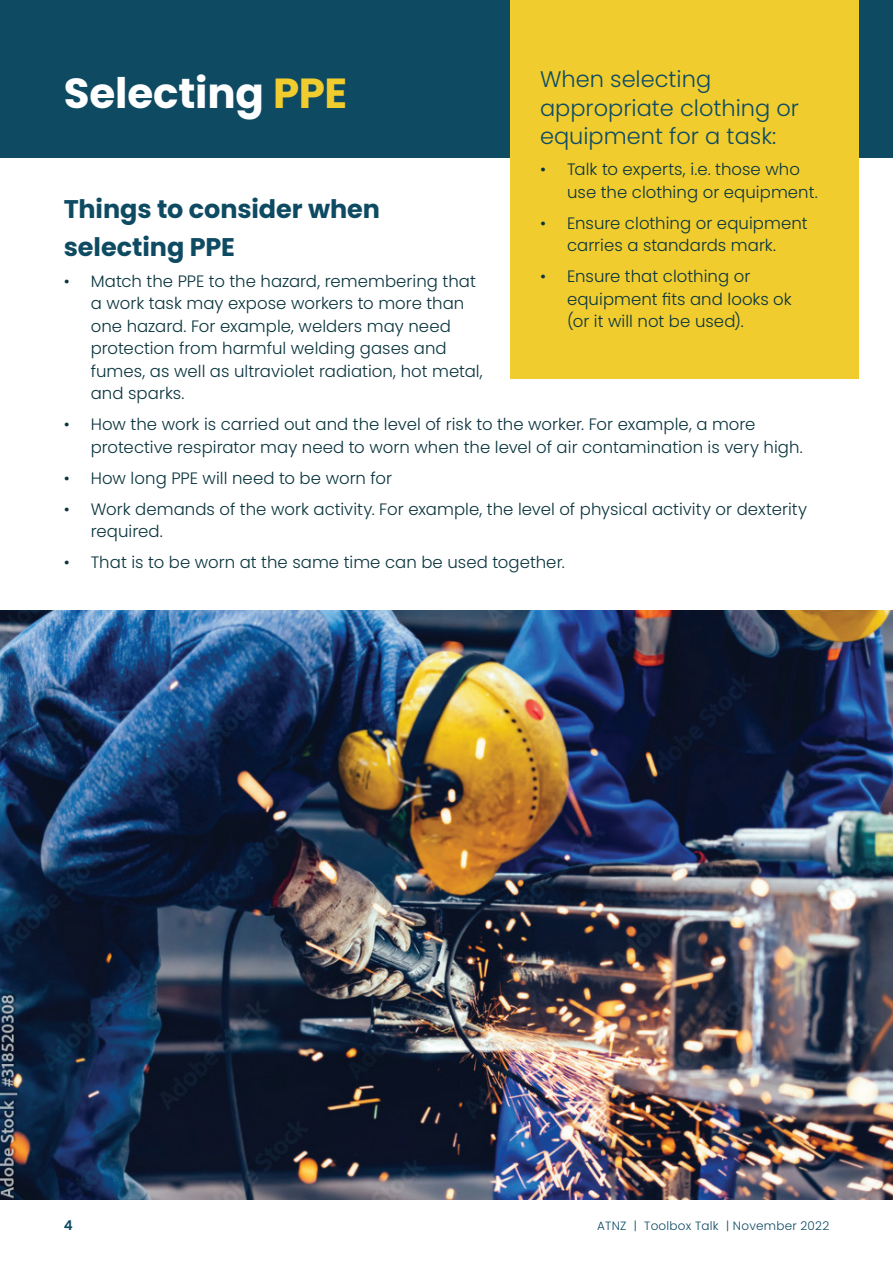
<style>
.page{position:relative;width:893px;height:1263px;background:#fff}
.page>*{position:absolute;margin:0;border:0;box-sizing:border-box;transform-origin:0 0}
.t1{font:700 42px "Poppins";letter-spacing:-.005em;color:#fff}
.t2{font:700 25.5px/37.5px "Poppins";letter-spacing:-.005em;color:#0e4b63}
.t3{font:300 22.5px/28.5px "Poppins";color:#0e4b63}
.t4{font:300 16.5px/22.5px "Poppins";letter-spacing:.005em;color:#0a353e}
.t5{font:600 13.5px "Poppins";color:#0e4b63}
.t6{font:300 12px "Poppins";letter-spacing:.02em;color:#0e4b63}
.s1{color:#f0cc2f}
</style>
<div class="page">
<div style="left:0;top:0;width:893px;height:157px;background:#0e4b63"></div>
<img style="left:0;top:610px;width:893px;height:589px">
<div style="left:510px;top:0;width:349px;height:378px;background:#f0cc2f"></div>
<h3 class="t3" style="left:540px;top:65px;width:260px">When selecting appropriate clothing or equipment for a task:</h3>
<p class="t4" style="left:567px;top:158px;width:252px;text-indent:-27px">• Talk to experts, i.e. those who use the clothing or equipment.</p>
<p class="t4" style="left:540px;top:212px;width:269px;text-align:center">• Ensure clothing or equipment carries a standards mark.</p>
<p class="t4" style="left:567px;top:265px;width:226px;text-indent:-27px">• Ensure that clothing or equipment fits and looks ok (or it will not be used).</p>
<h1 class="t1" style="left:64px;top:69px;width:285px">Selecting <span class="s1">PPE</span></h1>
<h2 class="t2" style="left:64px;top:191px;width:318px">Things to consider when selecting PPE</h2>
<p class="t4" style="left:91px;top:270px;width:394px;text-indent:-27px">• Match the PPE to the hazard, remembering that a work task may expose workers to more than one hazard. For example, welders may need protection from harmful welding gases and fumes, as well as ultraviolet radiation, hot metal, and sparks.</p>
<p class="t4" style="left:91px;top:413px;width:714px;text-indent:-27px">• How the work is carried out and the level of risk to the worker. For example, a more protective respirator may need to worn when the level of air contamination is very high.</p>
<p class="t4" style="left:64px;top:467px;width:330px">• How long PPE will need to be worn for</p>
<p class="t4" style="left:91px;top:498px;width:718px;text-indent:-27px">• Work demands of the work activity. For example, the level of physical activity or dexterity required.</p>
<p class="t4" style="left:64px;top:551px;width:502px">• That is to be worn at the same time can be used together.</p>
<p class="t5" style="left:64px;top:1217px;width:10px">4</p>
<p class="t6" style="left:597px;top:1219px;width:234px">ATNZ | Toolbox Talk | November 2022</p>
</div>
